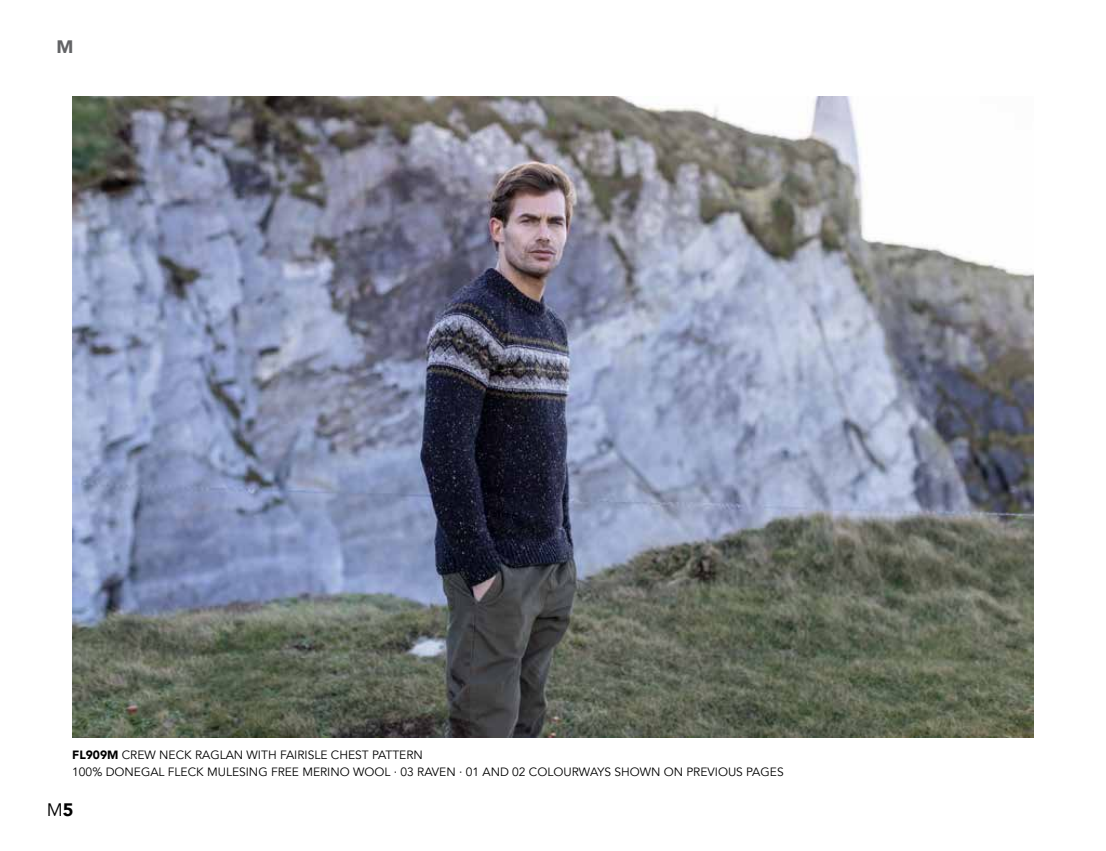
<style>
.page{position:relative;width:1106px;height:851px;background:#fff}
.page>*{position:absolute;margin:0;border:0;box-sizing:border-box;transform-origin:0 0}
.t1{font:18px "Avenir";color:#000}
.t2{font:900 18px "Avenir";color:#636466}
.t3{font:12px/16.2px "Avenir";color:#000}
.s1{font-weight:900}
</style>
<div class="page">
<img style="left:72px;top:96px;width:961px;height:641px">
<h1 class="t2" style="left:56px;top:31px;width:18px">M</h1>
<p class="t3" style="left:72px;top:747px;width:713px"><span class="s1">FL909M</span> CREW NECK RAGLAN WITH FAIRISLE CHEST PATTERN<br>100% DONEGAL FLECK MULESING FREE MERINO WOOL · 03 RAVEN · 01 AND 02 COLOURWAYS SHOWN ON PREVIOUS PAGES</p>
<h1 class="t1" style="left:47px;top:798px;width:28px">M<span class="s1">5</span></h1>
</div>
